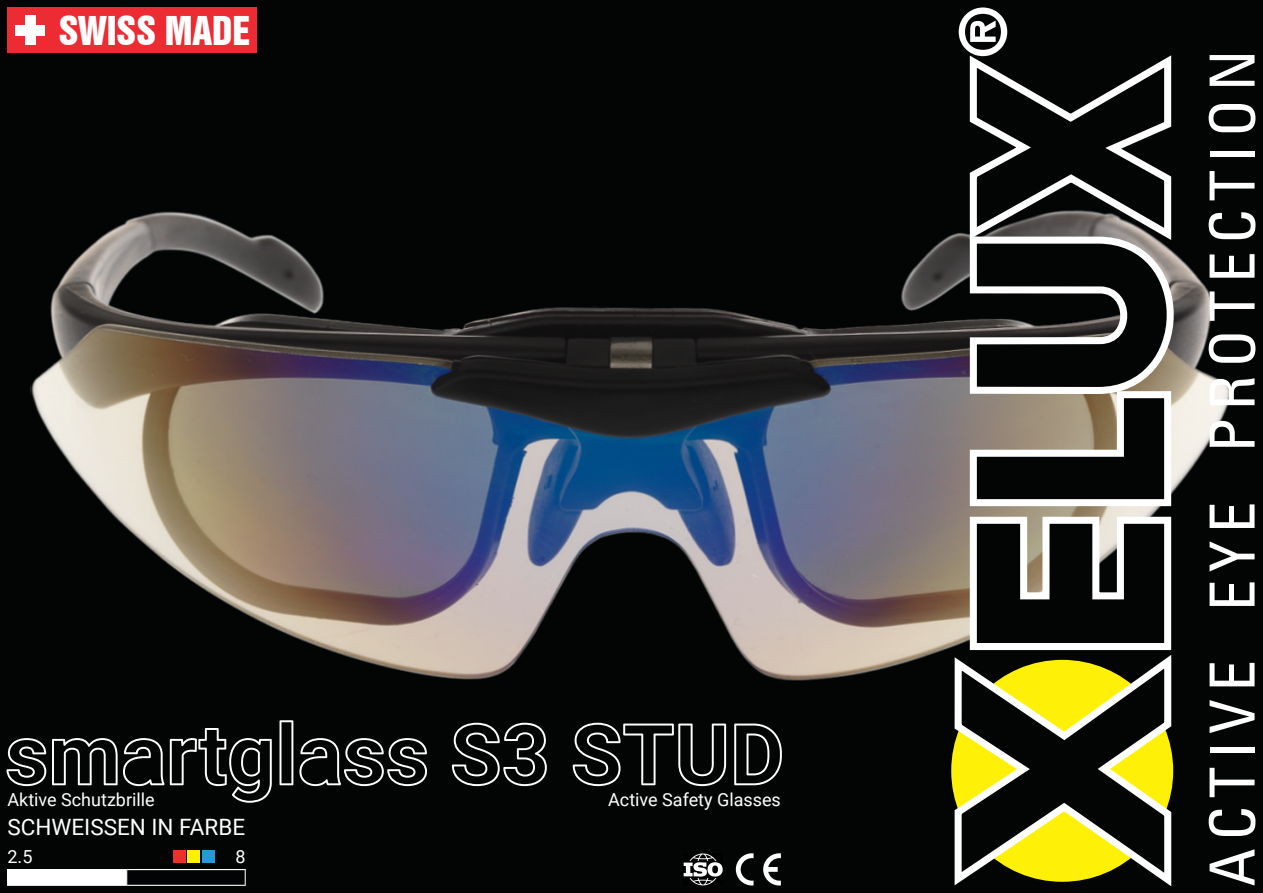
<style>
.page{position:relative;width:1263px;height:893px;background:#030505}
.page>*{position:absolute;margin:0;border:0;box-sizing:border-box;transform-origin:0 0}
.t1{font:36.45px "Swiss 921 BT Regular A";color:#fff}
.t2{font:22.5px "Roboto";color:#fff}
.t3{font:18px "Roboto";color:#fff}
</style>
<div class="page">
<img style="left:30px;top:211px;width:1203px;height:470px">
<svg style="left:683px;top:853px;width:40px;height:33px"></svg>
<svg style="left:736px;top:853px;width:17px;height:32px"></svg>
<svg style="left:763px;top:853px;width:18px;height:32px"></svg>
<div style="left:173px;top:850px;width:13px;height:13px;background:#ee2f2d"></div>
<div style="left:202px;top:850px;width:13px;height:13px;background:#239bd7"></div>
<div style="left:188px;top:850px;width:12px;height:13px;background:#fff101"></div>
<img style="left:8px;top:870px;width:238px;height:16px">
<svg style="left:7px;top:738px;width:39px;height:48px"></svg>
<svg style="left:52px;top:738px;width:112px;height:48px"></svg>
<svg style="left:170px;top:728px;width:102px;height:75px"></svg>
<svg style="left:279px;top:720px;width:14px;height:65px"></svg>
<svg style="left:299px;top:738px;width:128px;height:48px"></svg>
<svg style="left:452px;top:723px;width:95px;height:63px"></svg>
<svg style="left:573px;top:723px;width:153px;height:63px"></svg>
<svg style="left:734px;top:723px;width:48px;height:62px"></svg>
<div style="left:8px;top:8px;width:45px;height:45px;background:#ed2b32"></div>
<div style="left:53px;top:8px;width:204px;height:45px;background:#ed2b32"></div>
<div style="left:25px;top:33px;width:10px;height:12px;background:#fff"></div>
<div style="left:25px;top:25px;width:10px;height:10px;background:#fff"></div>
<div style="left:15px;top:25px;width:12px;height:10px;background:#fff"></div>
<div style="left:33px;top:25px;width:12px;height:10px;background:#fff"></div>
<div style="left:25px;top:15px;width:10px;height:11px;background:#fff"></div>
<svg style="left:1209px;top:849px;width:45px;height:36px"></svg>
<svg style="left:1208px;top:809px;width:47px;height:27px"></svg>
<svg style="left:1209px;top:768px;width:45px;height:29px"></svg>
<div style="left:1209px;top:747px;width:45px;height:6px;background:#fff"></div>
<svg style="left:1209px;top:700px;width:45px;height:33px"></svg>
<svg style="left:1209px;top:663px;width:45px;height:23px"></svg>
<svg style="left:1209px;top:582px;width:45px;height:24px"></svg>
<svg style="left:1209px;top:541px;width:45px;height:30px"></svg>
<svg style="left:1209px;top:504px;width:45px;height:24px"></svg>
<svg style="left:1209px;top:421px;width:45px;height:26px"></svg>
<svg style="left:1209px;top:378px;width:45px;height:27px"></svg>
<svg style="left:1208px;top:334px;width:47px;height:29px"></svg>
<svg style="left:1209px;top:291px;width:45px;height:30px"></svg>
<svg style="left:1209px;top:254px;width:45px;height:24px"></svg>
<svg style="left:1208px;top:212px;width:47px;height:27px"></svg>
<svg style="left:1209px;top:171px;width:45px;height:29px"></svg>
<div style="left:1209px;top:151px;width:45px;height:5px;background:#fff"></div>
<svg style="left:1208px;top:104px;width:47px;height:28px"></svg>
<svg style="left:1209px;top:55px;width:45px;height:31px"></svg>
<svg style="left:951px;top:648px;width:224px;height:239px"></svg>
<svg style="left:959px;top:8px;width:241px;height:646px"></svg>
<h1 class="t1" style="left:59px;top:17px;width:192px">SWISS MADE</h1>
<p class="t3" style="left:8px;top:793px;width:149px">Aktive Schutzbrille</p>
<p class="t3" style="left:608px;top:793px;width:174px">Active Safety Glasses</p>
<p class="t2" style="left:8px;top:818px;width:239px">SCHWEISSEN IN FARBE</p>
<p class="t3" style="left:8px;top:850px;width:26px">2.5</p>
<p class="t3" style="left:235px;top:850px;width:12px">8</p>
</div>
